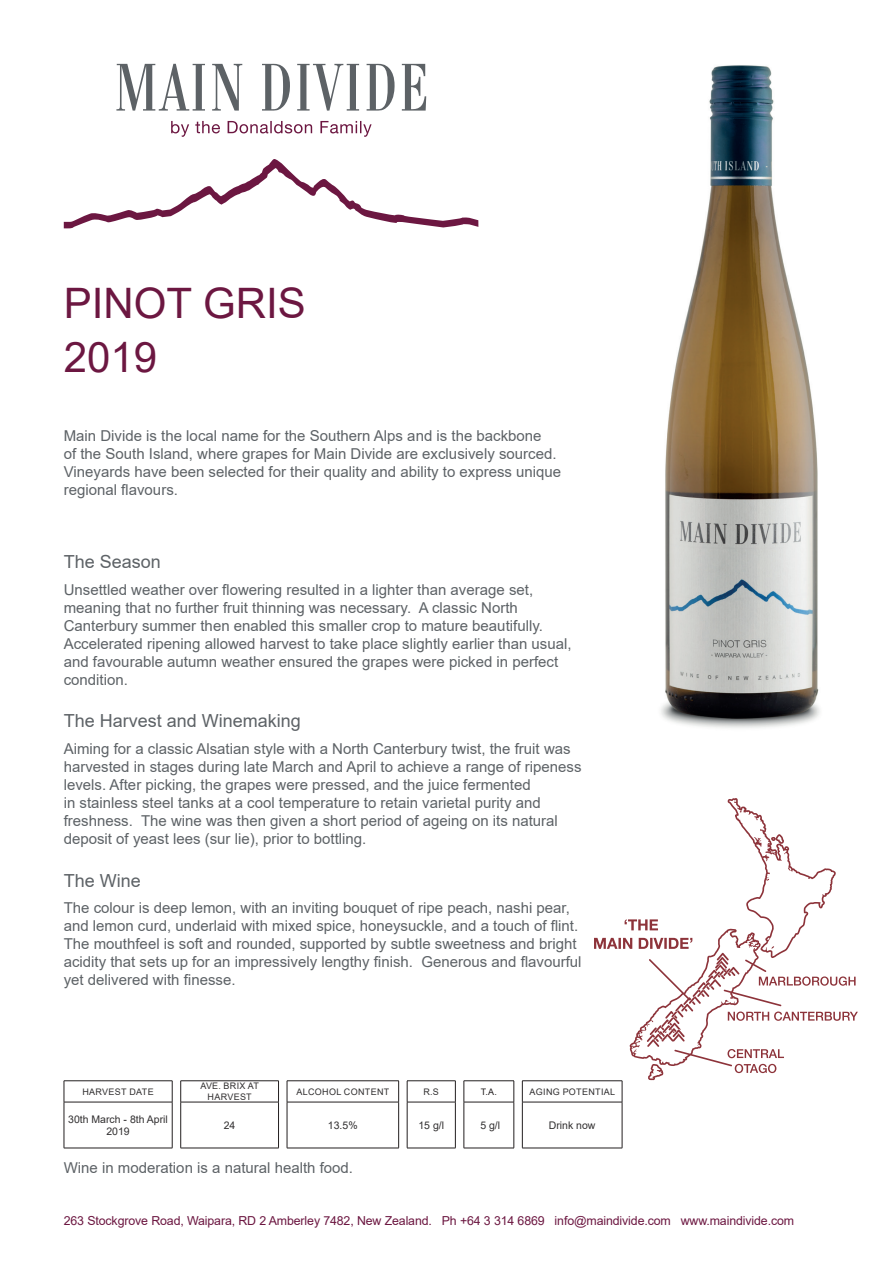
<style>
.page{position:relative;width:893px;height:1263px;background:#fff}
.page>*{position:absolute;margin:0;border:0;box-sizing:border-box;transform-origin:0 0}
.t1{font:42px/54px "Arial";color:#6c1741}
.t2{font:18px "Arial";color:#5d6266}
.t3{font:15px/18px "Arial";color:#5d6266}
.t4{font:12.3px "Arial";letter-spacing:-.01em;color:#6c1741}
.t5{font:10.5px/11.6px "Arial";color:#312f30;text-align:center}
.t6{font:9px/10.5px "Arial";letter-spacing:.035em;color:#312f30;text-align:center}
.t7{font:9px "Arial";color:#231f20}
</style>
<div class="page">
<svg style="left:64px;top:159px;width:414px;height:69px"></svg>
<svg style="left:116px;top:63px;width:310px;height:48px"></svg>
<svg style="left:171px;top:121px;width:201px;height:16px"></svg>
<svg style="left:594px;top:798px;width:264px;height:282px"></svg>
<img style="left:661px;top:65px;width:159px;height:663px">
<hr style="left:64px;top:1080px;width:108px;height:1px;background:#231f20">
<svg style="left:64px;top:1081px;width:1px;height:21px"></svg>
<svg style="left:172px;top:1081px;width:1px;height:21px"></svg>
<hr style="left:181px;top:1080px;width:98px;height:1px;background:#231f20">
<svg style="left:180px;top:1081px;width:1px;height:21px"></svg>
<svg style="left:278px;top:1081px;width:1px;height:21px"></svg>
<hr style="left:287px;top:1080px;width:112px;height:1px;background:#231f20">
<svg style="left:287px;top:1081px;width:1px;height:21px"></svg>
<svg style="left:398px;top:1081px;width:1px;height:21px"></svg>
<hr style="left:407px;top:1080px;width:49px;height:1px;background:#231f20">
<svg style="left:407px;top:1081px;width:1px;height:21px"></svg>
<svg style="left:455px;top:1081px;width:1px;height:21px"></svg>
<hr style="left:464px;top:1080px;width:50px;height:1px;background:#231f20">
<svg style="left:464px;top:1081px;width:1px;height:21px"></svg>
<svg style="left:514px;top:1081px;width:1px;height:21px"></svg>
<hr style="left:522px;top:1080px;width:100px;height:1px;background:#231f20">
<svg style="left:522px;top:1081px;width:1px;height:21px"></svg>
<svg style="left:622px;top:1081px;width:1px;height:21px"></svg>
<hr style="left:64px;top:1102px;width:108px;height:1px;background:#231f20">
<hr style="left:64px;top:1102px;width:1px;height:46px;background:#231f20">
<hr style="left:172px;top:1102px;width:1px;height:46px;background:#231f20">
<hr style="left:181px;top:1102px;width:98px;height:1px;background:#231f20">
<hr style="left:180px;top:1102px;width:1px;height:46px;background:#231f20">
<hr style="left:278px;top:1102px;width:1px;height:46px;background:#231f20">
<hr style="left:287px;top:1102px;width:112px;height:1px;background:#231f20">
<hr style="left:287px;top:1102px;width:1px;height:46px;background:#231f20">
<hr style="left:398px;top:1102px;width:1px;height:46px;background:#231f20">
<hr style="left:407px;top:1102px;width:49px;height:1px;background:#231f20">
<hr style="left:407px;top:1102px;width:1px;height:46px;background:#231f20">
<hr style="left:455px;top:1102px;width:1px;height:46px;background:#231f20">
<hr style="left:464px;top:1102px;width:50px;height:1px;background:#231f20">
<hr style="left:464px;top:1102px;width:1px;height:46px;background:#231f20">
<hr style="left:514px;top:1102px;width:1px;height:46px;background:#231f20">
<hr style="left:522px;top:1102px;width:100px;height:1px;background:#231f20">
<hr style="left:522px;top:1102px;width:1px;height:46px;background:#231f20">
<hr style="left:622px;top:1102px;width:1px;height:46px;background:#231f20">
<hr style="left:64px;top:1148px;width:108px;height:1px;background:#231f20">
<hr style="left:181px;top:1148px;width:98px;height:1px;background:#231f20">
<hr style="left:287px;top:1148px;width:112px;height:1px;background:#231f20">
<hr style="left:407px;top:1148px;width:49px;height:1px;background:#231f20">
<hr style="left:464px;top:1148px;width:50px;height:1px;background:#231f20">
<hr style="left:522px;top:1148px;width:100px;height:1px;background:#231f20">
<h1 class="t1" style="left:64px;top:276px;width:243px">PINOT GRIS<br>2019</h1>
<p class="t3" style="left:64px;top:427px;width:499px">Main Divide is the local name for the Southern Alps and is the backbone<br>of the South Island, where grapes for Main Divide are exclusively sourced.<br>Vineyards have been selected for their quality and ability to express unique regional flavours.</p>
<p class="t2" style="left:64px;top:549px;width:99px">The Season</p>
<p class="t3" style="left:64px;top:580px;width:509px">Unsettled weather over flowering resulted in a lighter than average set, meaning that no further fruit thinning was necessary. A classic North Canterbury summer then enabled this smaller crop to mature beautifully.<br>Accelerated ripening allowed harvest to take place slightly earlier than usual, and favourable autumn weather ensured the grapes were picked in perfect condition.</p>
<p class="t2" style="left:64px;top:709px;width:239px">The Harvest and Winemaking</p>
<p class="t3" style="left:64px;top:739px;width:519px">Aiming for a classic Alsatian style with a North Canterbury twist, the fruit was harvested in stages during late March and April to achieve a range of ripeness levels. After picking, the grapes were pressed, and the juice fermented<br>in stainless steel tanks at a cool temperature to retain varietal purity and freshness. The wine was then given a short period of ageing on its natural deposit of yeast lees (sur lie), prior to bottling.</p>
<p class="t2" style="left:64px;top:868px;width:79px">The Wine</p>
<p class="t3" style="left:64px;top:899px;width:519px">The colour is deep lemon, with an inviting bouquet of ripe peach, nashi pear, and lemon curd, underlaid with mixed spice, honeysuckle, and a touch of flint.<br>The mouthfeel is soft and rounded, supported by subtle sweetness and bright acidity that sets up for an impressively lengthy finish. Generous and flavourful yet delivered with finesse.</p>
<p class="t6" style="left:82px;top:1086px;width:73px">HARVEST DATE</p>
<p class="t6" style="left:200px;top:1081px;width:60px">AVE. BRIX AT<br>HARVEST</p>
<p class="t6" style="left:297px;top:1086px;width:94px">ALCOHOL CONTENT</p>
<p class="t6" style="left:424px;top:1086px;width:17px">R.S</p>
<p class="t7" style="left:481px;top:1085px;width:17px">T.A.</p>
<p class="t6" style="left:530px;top:1086px;width:87px">AGING POTENTIAL</p>
<p class="t5" style="left:68px;top:1113px;width:101px">30th March - 8th April<br>2019</p>
<p class="t5" style="left:224px;top:1119px;width:13px">24</p>
<p class="t5" style="left:328px;top:1119px;width:31px">13.5%</p>
<p class="t5" style="left:418px;top:1119px;width:27px">15 g/l</p>
<p class="t5" style="left:480px;top:1119px;width:21px">5 g/l</p>
<p class="t5" style="left:549px;top:1119px;width:48px">Drink now</p>
<p class="t3" style="left:64px;top:1158px;width:291px">Wine in moderation is a natural health food.</p>
<p class="t4" style="left:64px;top:1212px;width:732px">263 Stockgrove Road, Waipara, RD 2 Amberley 7482, New Zealand. Ph +64 3 314 6869 info@maindivide.com www.maindivide.com</p>
</div>
